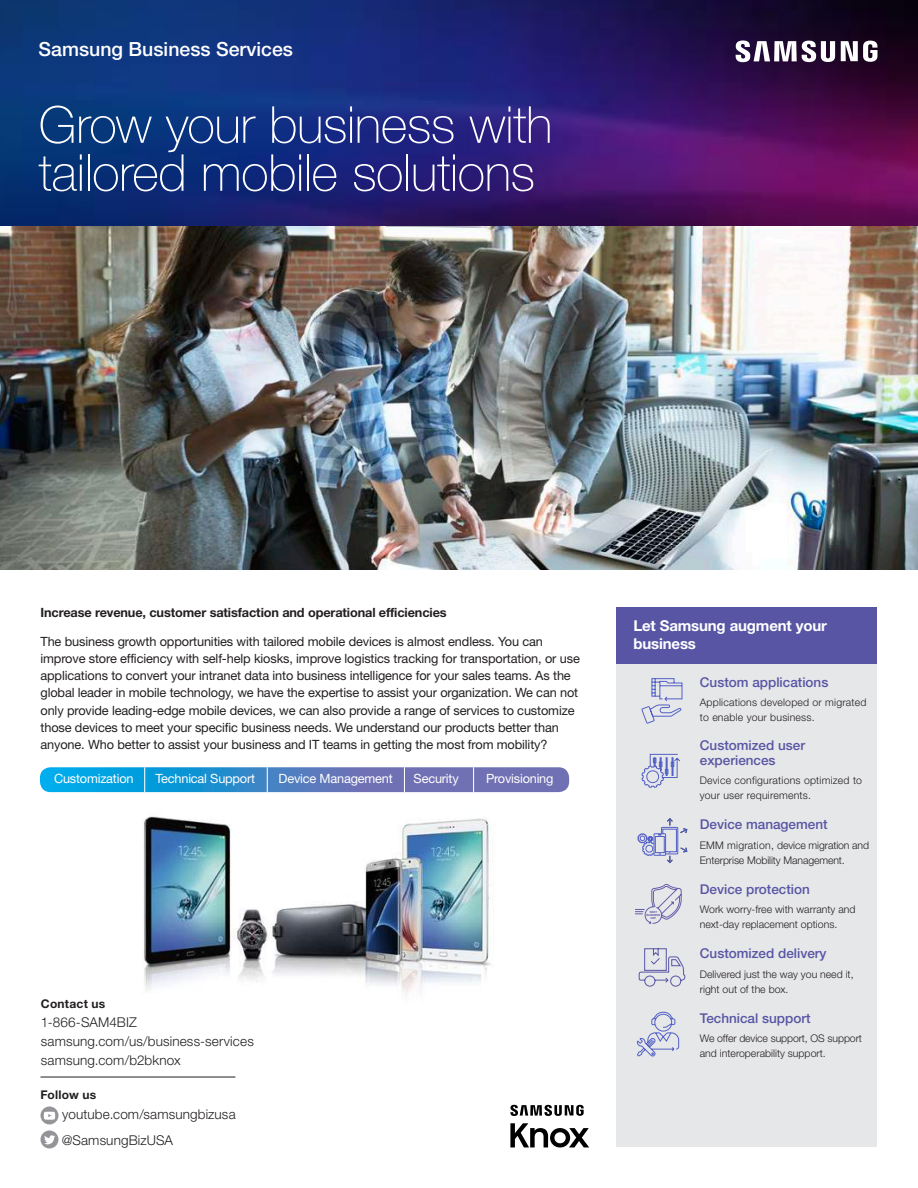
<style>
.page{position:relative;width:918px;height:1188px;background:#fff}
.page>*{position:absolute;margin:0;border:0;box-sizing:border-box;transform-origin:0 0}
.t1{font:100 51px/48px "Helvetica Neue";letter-spacing:-.01em;color:#fff}
.t2{font:500 19.5px "Helvetica Neue";color:#fff}
.t3{font:700 15px/18px "Helvetica Neue";letter-spacing:-.01em;color:#fff}
.t4{font:500 13.5px/15px "Helvetica Neue";color:#5855a4}
.t5{font:300 13.5px/18.8px "Helvetica Neue";letter-spacing:.01em;color:#231f20}
.t6{font:12.75px/17.2px "Helvetica Neue";letter-spacing:-.01em;color:#231f20}
.t7{font:12.75px "Helvetica Neue";letter-spacing:-.015em;color:#fff}
.t8{font:700 12.75px "Helvetica Neue";letter-spacing:-.01em;color:#231f20}
.t9{font:700 12px "Helvetica Neue";letter-spacing:.02em;color:#231f20}
.t10{font:300 10.5px/15px "Helvetica Neue";color:#231f20}
.t11{font:300 10.5px/15px "Helvetica Neue";letter-spacing:.02em;color:#231f20}
.t12{font:700 2.85px/2.5px "Helvetica Neue";color:#655ea9;text-align:center}
</style>
<div class="page">
<img style="left:0;top:0;width:918px;height:227px">
<hr style="left:40px;top:1077px;width:195px;height:1px;background:#231f20">
<div style="left:40px;top:1131px;width:18px;height:17px;background:#939598;border-radius:50%"></div>
<svg style="left:44px;top:1135px;width:11px;height:9px"></svg>
<svg style="left:40px;top:1106px;width:18px;height:18px"></svg>
<svg style="left:44px;top:1112px;width:11px;height:8px"></svg>
<svg style="left:736px;top:40px;width:99px;height:22px"></svg>
<svg style="left:841px;top:41px;width:37px;height:21px"></svg>
<img style="left:143px;top:816px;width:348px;height:177px">
<img style="left:0;top:227px;width:918px;height:342px">
<svg style="left:510px;top:1123px;width:79px;height:25px"></svg>
<svg style="left:510px;top:1105px;width:74px;height:11px"></svg>
<svg style="left:40px;top:767px;width:529px;height:25px;background:#4686c7"></svg>
<div style="left:616px;top:608px;width:262px;height:540px;background:#e6e7e9"></div>
<div style="left:616px;top:608px;width:262px;height:56px;background:#5855a4"></div>
<svg style="left:637px;top:1012px;width:42px;height:45px"></svg>
<svg style="left:641px;top:678px;width:42px;height:46px"></svg>
<svg style="left:635px;top:754px;width:53px;height:170px"></svg>
<svg style="left:638px;top:948px;width:48px;height:39px"></svg>
<h2 class="t2" style="left:39px;top:37px;width:256px">Samsung Business Services</h2>
<h1 class="t1" style="left:39px;top:101px;width:515px">Grow your business with tailored mobile solutions</h1>
<p class="t8" style="left:40px;top:605px;width:408px">Increase revenue, customer satisfaction and operational efficiencies</p>
<p class="t6" style="left:40px;top:632px;width:541px">The business growth opportunities with tailored mobile devices is almost endless. You can improve store efficiency with self-help kiosks, improve logistics tracking for transportation, or use applications to convert your intranet data into business intelligence for your sales teams. As the global leader in mobile technology, we have the expertise to assist your organization. We can not only provide leading-edge mobile devices, we can also provide a range of services to customize those devices to meet your specific business needs. We understand our products better than anyone. Who better to assist your business and IT teams in getting the most from mobility?</p>
<p class="t7" style="left:54px;top:771px;width:81px">Customization</p>
<p class="t7" style="left:156px;top:771px;width:101px">Technical Support</p>
<p class="t7" style="left:279px;top:771px;width:116px">Device Management</p>
<p class="t7" style="left:414px;top:771px;width:47px">Security</p>
<p class="t7" style="left:486px;top:771px;width:69px">Provisioning</p>
<p class="t9" style="left:41px;top:997px;width:66px">Contact us</p>
<p class="t5" style="left:41px;top:1013px;width:214px">1-866-SAM4BIZ samsung.com/us/business-services samsung.com/b2bknox</p>
<p class="t9" style="left:40px;top:1087px;width:57px">Follow us</p>
<p class="t5" style="left:62px;top:1131px;width:113px">@SamsungBizUSA</p>
<p class="t5" style="left:62px;top:1104px;width:175px">youtube.com/samsungbizusa</p>
<p class="t3" style="left:633px;top:617px;width:195px">Let Samsung augment your business</p>
<p class="t12" style="left:647px;top:911px;width:15px">NEXT<br>BUSINESS<br>DAY</p>
<p class="t4" style="left:700px;top:674px;width:130px">Custom applications</p>
<p class="t11" style="left:700px;top:695px;width:168px">Applications developed or migrated to enable your business.</p>
<p class="t4" style="left:700px;top:737px;width:107px">Customized user experiences</p>
<p class="t11" style="left:700px;top:773px;width:164px">Device configurations optimized to your user requirements.</p>
<p class="t4" style="left:700px;top:817px;width:129px">Device management</p>
<p class="t10" style="left:700px;top:837px;width:171px">EMM migration, device migration and<br>Enterprise Mobility Management.</p>
<p class="t4" style="left:700px;top:881px;width:112px">Device protection</p>
<p class="t10" style="left:700px;top:902px;width:157px">Work worry-free with warranty and next-day replacement options.</p>
<p class="t4" style="left:700px;top:946px;width:128px">Customized delivery</p>
<p class="t10" style="left:700px;top:966px;width:155px">Delivered just the way you need it, right out of the box.</p>
<p class="t4" style="left:700px;top:1010px;width:112px">Technical support</p>
<p class="t10" style="left:700px;top:1031px;width:164px">We offer device support, OS support and interoperability support.</p>
</div>
